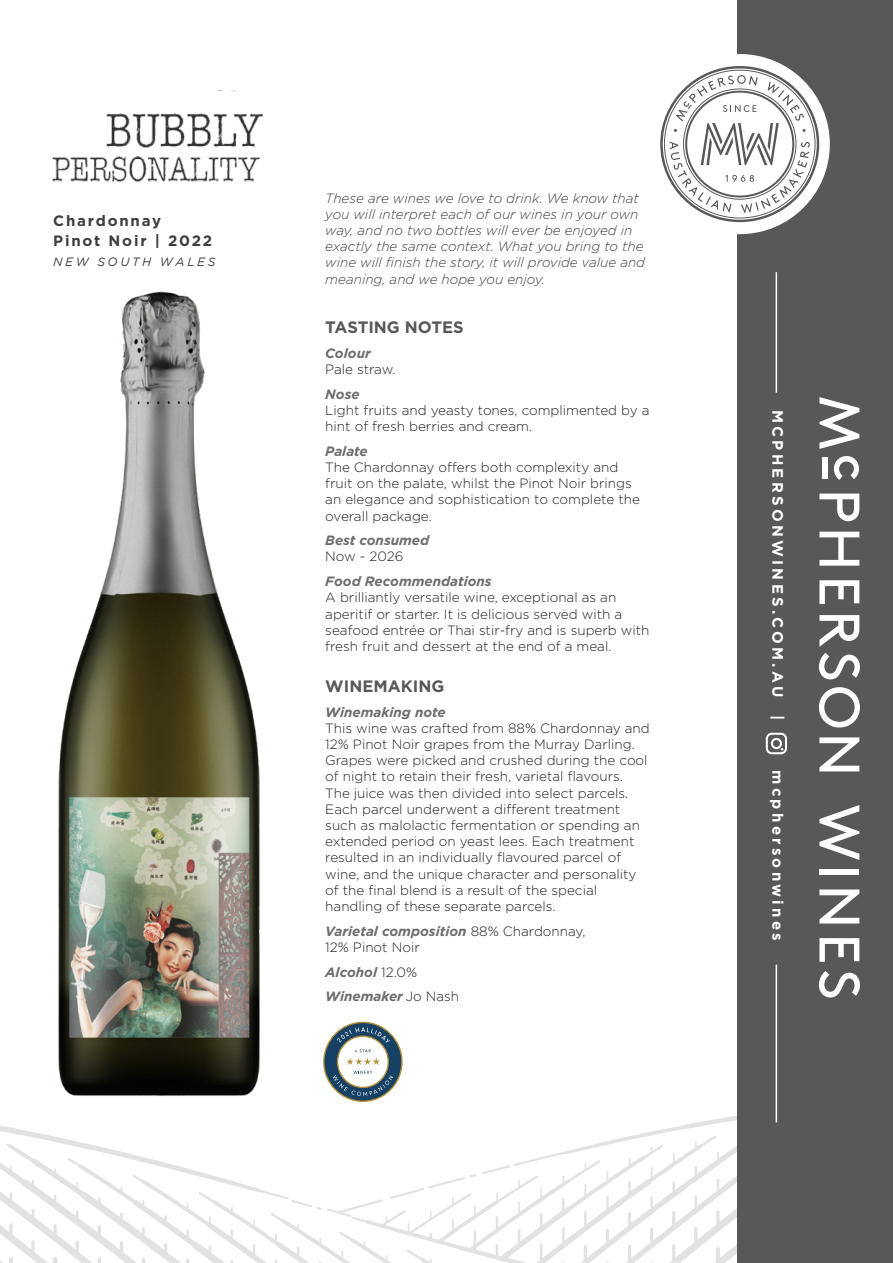
<style>
.page{position:relative;width:893px;height:1263px;background:#fff}
.page>*{position:absolute;margin:0;border:0;box-sizing:border-box;transform-origin:0 0}
.t1{font:700 16.5px "Gotham";color:#57585a}
.t2{font:700 15px "Gotham";letter-spacing:.22em;color:#fff}
.t3{font:700 15px "Gotham";letter-spacing:.12em;color:#3e3e3f}
.t4{font:300 13.5px/16.2px "Gotham";color:#231f20}
.t5{font:italic 300 13.5px/16.2px "Gotham";color:#3e3e3f}
.t6{font:italic 700 13.5px "Gotham";color:#6c6d70}
.t7{font:italic 12px "Gotham";letter-spacing:.22em;color:#3e3e3f}
.s1{font-weight:700;font-style:italic;color:#6c6d70}
.s2{font-weight:300;font-style:normal;color:#231f20}
</style>
<div class="page">
<svg style="left:0;top:1095px;width:738px;height:168px"></svg>
<div style="left:738px;top:0;width:155px;height:1263px;background:#57585a"></div>
<svg style="left:819px;top:805px;width:40px;height:118px"></svg>
<svg style="left:819px;top:938px;width:40px;height:24px"></svg>
<svg style="left:819px;top:971px;width:41px;height:26px"></svg>
<svg style="left:819px;top:493px;width:40px;height:28px"></svg>
<svg style="left:819px;top:532px;width:41px;height:239px"></svg>
<svg style="left:819px;top:397px;width:40px;height:52px"></svg>
<div style="left:823px;top:458px;width:5px;height:21px;background:#fff"></div>
<svg style="left:826px;top:456px;width:33px;height:24px"></svg>
<div style="left:650px;top:54px;width:180px;height:180px;background:#fff;border-radius:50%"></div>
<svg style="left:660px;top:66px;width:159px;height:156px"></svg>
<hr style="left:776px;top:272px;width:1px;height:121px;background:#fff">
<hr style="left:776px;top:965px;width:1px;height:157px;background:#fff">
<svg style="left:766px;top:733px;width:21px;height:21px"></svg>
<img style="left:49px;top:291px;width:222px;height:821px">
<img style="left:52px;top:91px;width:212px;height:91px">
<svg style="left:323px;top:1022px;width:80px;height:80px"></svg>
<p class="t3" style="left:53px;top:210px;width:109px">Chardonnay</p>
<p class="t3" style="left:53px;top:230px;width:161px">Pinot Noir | 2022</p>
<p class="t7" style="left:53px;top:254px;width:164px">NEW SOUTH WALES</p>
<p class="t5" style="left:325px;top:189px;width:321px">These are wines we love to drink. We know that you will interpret each of our wines in your own way, and no two bottles will ever be enjoyed in exactly the same context. What you bring to the wine will finish the story, it will provide value and meaning, and we hope you enjoy.</p>
<p class="t1" style="left:325px;top:316px;width:140px">TASTING NOTES</p>
<p class="t6" style="left:325px;top:344px;width:47px">Colour</p>
<p class="t4" style="left:325px;top:361px;width:72px">Pale straw.</p>
<p class="t6" style="left:325px;top:385px;width:36px">Nose</p>
<p class="t4" style="left:325px;top:402px;width:326px">Light fruits and yeasty tones, complimented by a hint of fresh berries and cream.</p>
<p class="t6" style="left:325px;top:442px;width:44px">Palate</p>
<p class="t4" style="left:325px;top:459px;width:316px">The Chardonnay offers both complexity and fruit on the palate, whilst the Pinot Noir brings an elegance and sophistication to complete the overall package.</p>
<p class="t6" style="left:325px;top:531px;width:105px">Best consumed</p>
<p class="t4" style="left:325px;top:548px;width:80px">Now - 2026</p>
<p class="t6" style="left:325px;top:572px;width:168px">Food Recommendations</p>
<p class="t4" style="left:325px;top:589px;width:292px">A brilliantly versatile wine, exceptional as an</p>
<p class="t4" style="left:325px;top:605px;width:298px">aperitif or starter. It is delicious served with a</p>
<p class="t4" style="left:325px;top:621px;width:326px">seafood entrée or Thai stir-fry and is superb with</p>
<p class="t4" style="left:325px;top:638px;width:288px">fresh fruit and dessert at the end of a meal.</p>
<p class="t1" style="left:325px;top:675px;width:121px">WINEMAKING</p>
<p class="t4" style="left:325px;top:703px;width:326px"><span class="s1">Winemaking note<br></span>This wine was crafted from 88% Chardonnay and 12% Pinot Noir grapes from the Murray Darling.<br>Grapes were picked and crushed during the cool of night to retain their fresh, varietal flavours.<br>The juice was then divided into select parcels.<br>Each parcel underwent a different treatment such as malolactic fermentation or spending an extended period on yeast lees. Each treatment resulted in an individually flavoured parcel of wine, and the unique character and personality of the final blend is a result of the special handling of these separate parcels.</p>
<p class="t4" style="left:325px;top:922px;width:262px"><span class="s1">Varietal composition</span> 88% Chardonnay,<br>12% Pinot Noir</p>
<p class="t6" style="left:325px;top:963px;width:93px">Alcohol <span class="s2">12.0%</span></p>
<p class="t6" style="left:325px;top:988px;width:135px">Winemaker <span class="s2">Jo Nash</span></p>
<p class="t2" style="left:788px;top:410px;width:312px;rotate:90deg">MCPHERSONWINES.COM.AU |</p>
<p class="t2" style="left:788px;top:770px;width:172px;rotate:90deg">mcphersonwines</p>
</div>
